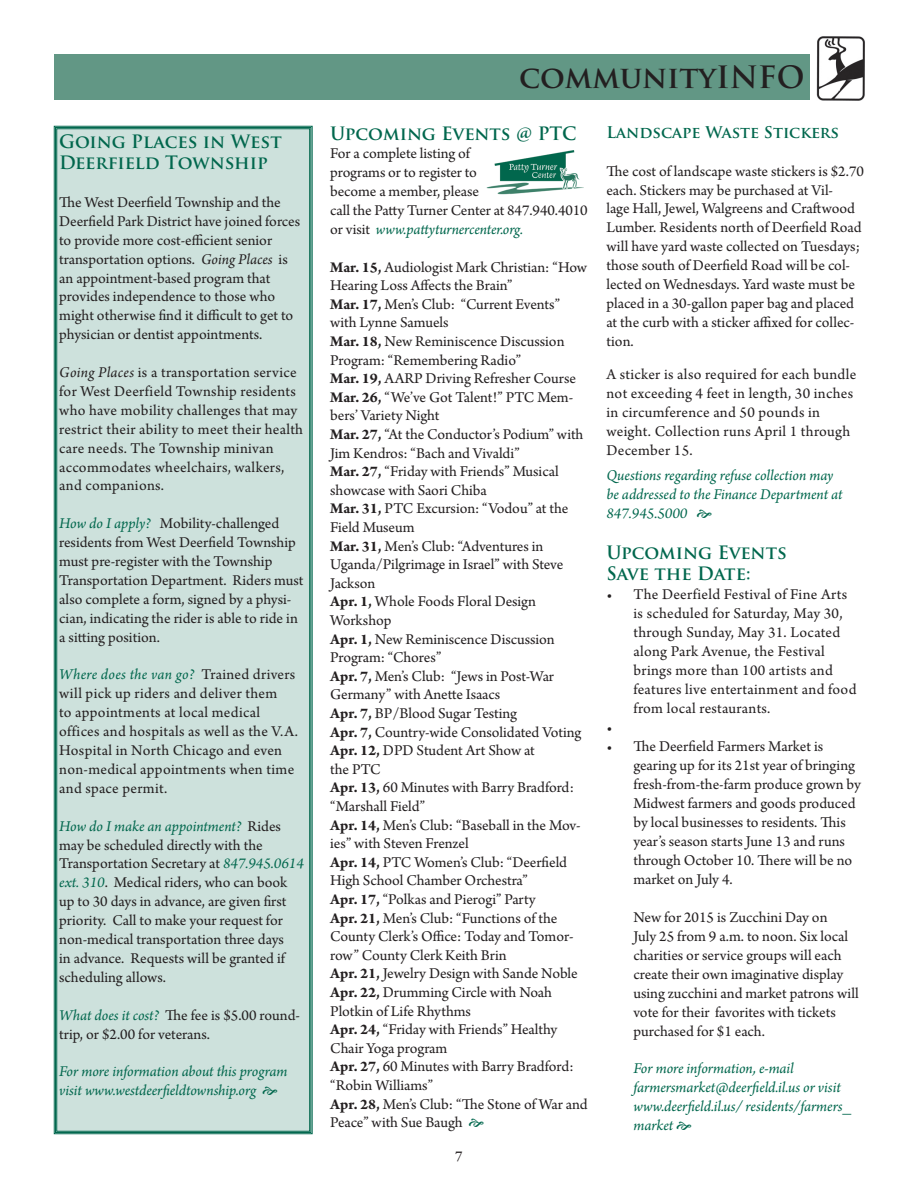
<style>
.page{position:relative;width:918px;height:1188px;background:#fff}
.page>*{position:absolute;margin:0;border:0;box-sizing:border-box;transform-origin:0 0}
.t1{font:700 30px "Trajan Pro";color:#231f20}
.t2{font:700 18px/21.6px "Trajan Pro";color:#01674d}
.t3{font:15.75px/18.6px "Arno Pro";color:#231f20}
.t4{font:15.75px/18.9px "Arno Pro";letter-spacing:.02em;color:#231f20}
.t5{font:italic 15.75px/18.9px "Arno Pro";letter-spacing:-.005em;color:#01674d}
.t6{font:700 15.75px "Trajan Pro";color:#01674d}
.s1{font-style:italic}
.s2{font-style:italic;color:#01674d}
.s3{font-weight:700}
</style>
<div class="page">
<div style="left:54px;top:54px;width:756px;height:45px;background:#629785"></div>
<img style="left:817px;top:36px;width:48px;height:64px">
<div style="left:54px;top:126px;width:259px;height:1008px;background:#cde1dc"></div>
<img style="left:486px;top:150px;width:98px;height:45px">
<svg style="left:263px;top:1087px;width:14px;height:8px"></svg>
<p class="t2" style="left:59px;top:130px;width:224px">Going Places in West<br>Deerfield Township</p>
<p class="t3" style="left:59px;top:194px;width:243px">The West Deerfield Township and the Deerfield Park District have joined forces to provide more cost-efficient senior transportation options. <span class="s1">Going Places</span> is an appointment-based program that provides independence to those who might otherwise find it difficult to get to physician or dentist appointments.</p>
<p class="t4" style="left:59px;top:364px;width:245px"><span class="s1">Going Places</span> is a transportation service for West Deerfield Township residents who have mobility challenges that may restrict their ability to meet their health care needs. The Township minivan accommodates wheelchairs, walkers, and companions.</p>
<p class="t3" style="left:59px;top:515px;width:246px"><span class="s2">How do I apply?</span> Mobility-challenged residents from West Deerfield Township must pre-register with the Township Transportation Department. Riders must also complete a form, signed by a physi&shy;cian, indicating the rider is able to ride in a sitting position.</p>
<p class="t4" style="left:59px;top:666px;width:240px"><span class="s2">Where does the van go?</span> Trained drivers will pick up riders and deliver them<br>to appointments at local medical offices and hospitals as well as the V.A.<br>Hospital in North Chicago and even non-medical appointments when time and space permit.</p>
<p class="t3" style="left:59px;top:817px;width:246px"><span class="s2">How do I make an appointment?</span> Rides may be scheduled directly with the Transportation Secretary at <span class="s2">847.945.0614 ext. 310</span>. Medical riders, who can book up to 30 days in advance, are given first priority. Call to make your request for non-medical transportation three days<br>in advance. Requests will be granted if scheduling allows.</p>
<p class="t3" style="left:59px;top:1006px;width:242px"><span class="s2">What does it cost?</span> The fee is $5.00 round&shy;trip, or $2.00 for veterans.</p>
<p class="t5" style="left:59px;top:1063px;width:230px">For more information about this program visit www.westdeerfieldtownship.org</p>
<h1 class="t1" style="left:519px;top:58px;width:287px">communityINFO</h1>
<p class="t2" style="left:330px;top:122px;width:248px">Upcoming Events @ PTC</p>
<p class="t3" style="left:330px;top:145px;width:259px">For a complete listing of<br>programs or to register to<br>become a member, please<br>call the Patty Turner Center at 847.940.4010 or visit <span class="s2">www.pattyturnercenter.org.</span></p>
<p class="t3" style="left:330px;top:258px;width:259px"><span class="s3">Mar. 15,</span> Audiologist Mark Christian: “How<br>Hearing Loss Affects the Brain”<br><span class="s3">Mar. 17,</span> Men’s Club: “Current Events” with Lynne Samuels<br><span class="s3">Mar. 18,</span> New Reminiscence Discussion<br>Program: “Remembering Radio”<br><span class="s3">Mar. 19,</span> AARP Driving Refresher Course<br><span class="s3">Mar. 26,</span> “We’ve Got Talent!” PTC Mem&shy;bers’ Variety Night<br><span class="s3">Mar. 27,</span> “At the Conductor’s Podium” with<br>Jim Kendros: “Bach and Vivaldi”<br><span class="s3">Mar. 27,</span> “Friday with Friends” Musical showcase with Saori Chiba<br><span class="s3">Mar. 31,</span> PTC Excursion: “Vodou” at the<br>Field Museum<br><span class="s3">Mar. 31,</span> Men’s Club: “Adventures in<br>Uganda/Pilgrimage in Israel” with Steve<br>Jackson<br><span class="s3">Apr. 1,</span> Whole Foods Floral Design<br>Workshop<br><span class="s3">Apr. 1,</span> New Reminiscence Discussion<br>Program: “Chores”<br><span class="s3">Apr. 7,</span> Men’s Club: “Jews in Post-War<br>Germany” with Anette Isaacs<br><span class="s3">Apr. 7,</span> BP/Blood Sugar Testing<br><span class="s3">Apr. 7,</span> Country-wide Consolidated Voting<br><span class="s3">Apr. 12,</span> DPD Student Art Show at<br>the PTC<br><span class="s3">Apr. 13,</span> 60 Minutes with Barry Bradford: “Marshall Field”<br><span class="s3">Apr. 14,</span> Men’s Club: “Baseball in the Mov&shy;ies” with Steven Frenzel<br><span class="s3">Apr. 14,</span> PTC Women’s Club: “Deerfield<br>High School Chamber Orchestra”<br><span class="s3">Apr. 17,</span> “Polkas and Pierogi” Party<br><span class="s3">Apr. 21,</span> Men’s Club: “Functions of the<br>County Clerk’s Office: Today and Tomor&shy;row” County Clerk Keith Brin<br><span class="s3">Apr. 21,</span> Jewelry Design with Sande Noble<br><span class="s3">Apr. 22,</span> Drumming Circle with Noah<br>Plotkin of Life Rhythms<br><span class="s3">Apr. 24,</span> “Friday with Friends” Healthy<br>Chair Yoga program<br><span class="s3">Apr. 27,</span> 60 Minutes with Barry Bradford: “Robin Williams”<br><span class="s3">Apr. 28,</span> Men’s Club: “The Stone of War and<br>Peace” with Sue Baugh</p>
<p class="t6" style="left:606px;top:122px;width:234px">Landscape Waste Stickers</p>
<p class="t3" style="left:606px;top:162px;width:259px">The cost of landscape waste stickers is $2.70 each. Stickers may be purchased at Vil-<br>lage Hall, Jewel, Walgreens and Craftwood Lumber. Residents north of Deerfield Road will have yard waste collected on Tuesdays; those south of Deerfield Road will be col&shy;lected on Wednesdays. Yard waste must be placed in a 30-gallon paper bag and placed at the curb with a sticker affixed for collec&shy;tion.</p>
<p class="t4" style="left:606px;top:366px;width:252px">A sticker is also required for each bundle not exceeding 4 feet in length, 30 inches in circumference and 50 pounds in weight. Collection runs April 1 through December 15.</p>
<p class="t5" style="left:606px;top:467px;width:238px">Questions regarding refuse collection may be addressed to the Finance Department at<br>847.945.5000</p>
<p class="t2" style="left:606px;top:541px;width:182px">Upcoming Events<br>Save the Date:</p>
<p class="t4" style="left:606px;top:586px;width:242px">• The Deerfield Festival of Fine Arts</p>
<p class="t4" style="left:633px;top:605px;width:211px">is scheduled for Saturday, May 30,</p>
<p class="t4" style="left:633px;top:624px;width:208px">through Sunday, May 31. Located</p>
<p class="t3" style="left:633px;top:643px;width:193px">along Park Avenue, the Festival</p>
<p class="t4" style="left:633px;top:662px;width:201px">brings more than 100 artists and</p>
<p class="t4" style="left:633px;top:681px;width:225px">features live entertainment and food</p>
<p class="t3" style="left:633px;top:700px;width:139px">from local restaurants.</p>
<p class="t3" style="left:606px;top:719px;width:8px">•</p>
<p class="t3" style="left:633px;top:738px;width:229px;line-height:19px;text-indent:-27px">• The Deerfield Farmers Market is gearing up for its 21st year of bringing fresh-from-the-farm produce grown by Midwest farmers and goods produced by local businesses to residents. This year’s season starts June 13 and runs through October 10. There will be no market on July 4.</p>
<p class="t3" style="left:633px;top:908px;width:227px">New for 2015 is Zucchini Day on<br>July 25 from 9 a.m. to noon. Six local charities or service groups will each create their own imaginative display using zucchini and market patrons will vote for their favorites with tickets purchased for $1 each.</p>
<p class="t5" style="left:633px;top:1060px;width:219px">For more information, e-mail farmersmarket@deerfield.il.us or visit www.deerfield.il.us/ residents/farmers_ market</p>
<p class="t3" style="left:455px;top:1148px;width:9px">7</p>
</div>
